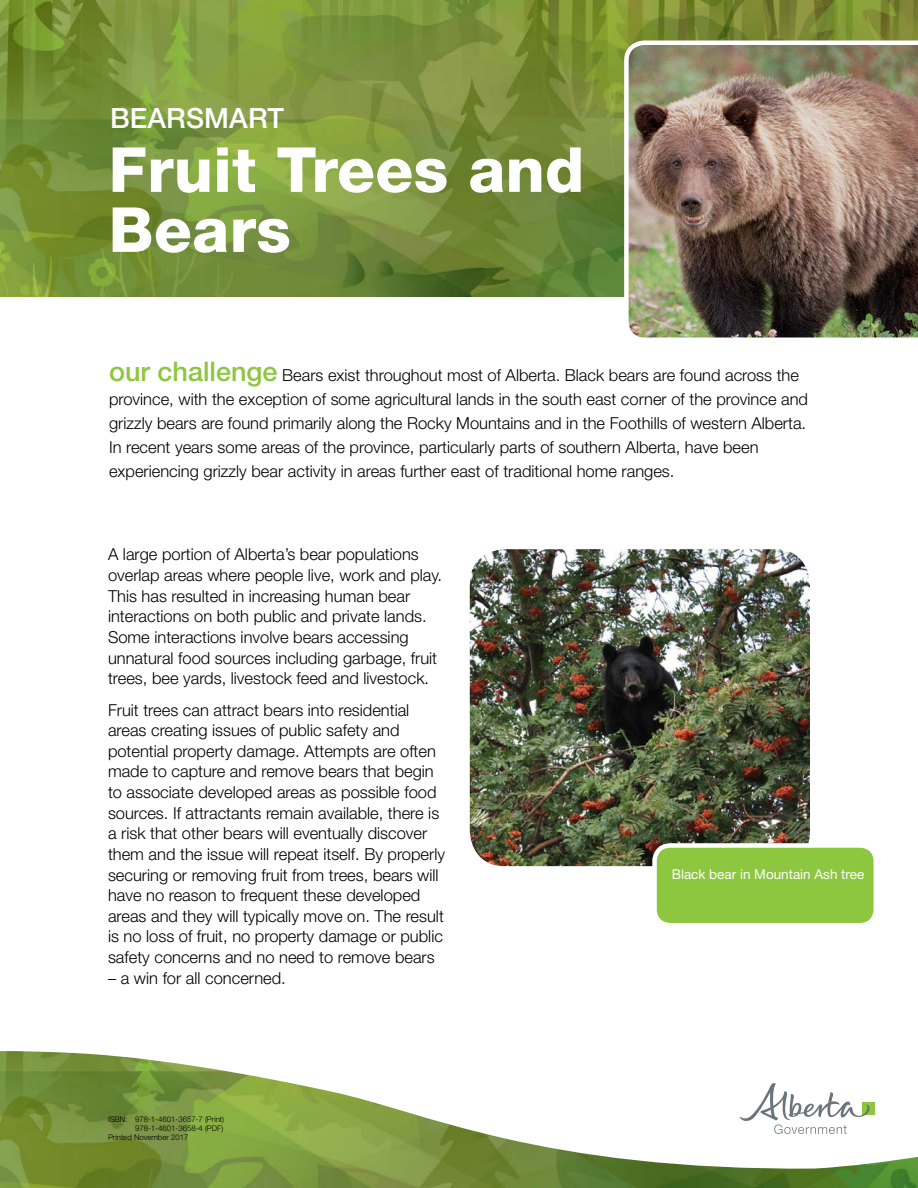
<style>
.page{position:relative;width:918px;height:1188px;background:#fff}
.page>*{position:absolute;margin:0;border:0;box-sizing:border-box;transform-origin:0 0}
.t1{font:800 62.25px/60px "Helvetica Neue LT Std";letter-spacing:.005em;color:#fff}
.t2{font:500 27.9px "Helvetica Neue LT Std";letter-spacing:.005em;color:#fff}
.t3{font:300 16.5px/20.7px "Helvetica Neue LT Std";color:#000}
.t4{font:13.5px "Helvetica Neue LT Std";color:#fff}
.t5{font:300 7.8px "Helvetica Neue LT Std";color:#000}
.s1{font-weight:500;font-size:27px;color:#8dc63f}
</style>
<div class="page">
<img style="left:0;top:1051px;width:918px;height:137px">
<img style="left:0;top:0;width:918px;height:296px">
<img style="left:470px;top:549px;width:340px;height:317px">
<div style="left:655px;top:845px;width:221px;height:80px;background:#8dc63f;border-radius:16px"></div>
<div style="left:652px;top:843px;width:226px;height:84px;border:4px solid #fff;border-radius:16px"></div>
<img style="left:624px;top:40px;width:294px;height:298px">
<div style="left:863px;top:1102px;width:12px;height:13px;background:#8dc63f"></div>
<svg style="left:740px;top:1083px;width:130px;height:51px"></svg>
<h2 class="t2" style="left:110px;top:102px;width:175px">BEARSMART</h2>
<h1 class="t1" style="left:109px;top:140px;width:477px">Fruit Trees and<br>Bears</h1>
<p class="t3" style="left:109px;top:362px;width:700px;line-height:24px"><span class="s1">our challenge</span> Bears exist throughout most of Alberta. Black bears are found across the province, with the exception of some agricultural lands in the south east corner of the province and grizzly bears are found primarily along the Rocky Mountains and in the Foothills of western Alberta.<br>In recent years some areas of the province, particularly parts of southern Alberta, have been experiencing grizzly bear activity in areas further east of traditional home ranges.</p>
<p class="t3" style="left:108px;top:544px;width:336px">A large portion of Alberta’s bear populations overlap areas where people live, work and play.<br>This has resulted in increasing human bear interactions on both public and private lands.<br>Some interactions involve bears accessing unnatural food sources including garbage, fruit trees, bee yards, livestock feed and livestock.</p>
<p class="t3" style="left:108px;top:699px;width:339px">Fruit trees can attract bears into residential areas creating issues of public safety and potential property damage. Attempts are often made to capture and remove bears that begin to associate developed areas as possible food sources. If attractants remain available, there is a risk that other bears will eventually discover them and the issue will repeat itself. By properly securing or removing fruit from trees, bears will have no reason to frequent these developed areas and they will typically move on. The result is no loss of fruit, no property damage or public safety concerns and no need to remove bears</p>
<p class="t3" style="left:108px;top:967px;width:179px">– a win for all concerned.</p>
<p class="t5" style="left:108px;top:1115px;width:118px">ISBN: 978-1-4601-3657-7 (Print)</p>
<p class="t5" style="left:135px;top:1124px;width:90px">978-1-4601-3658-4 (PDF)</p>
<p class="t5" style="left:108px;top:1133px;width:82px">Printed November 2017</p>
<p class="t4" style="left:672px;top:866px;width:194px">Black bear in Mountain Ash tree</p>
</div>
